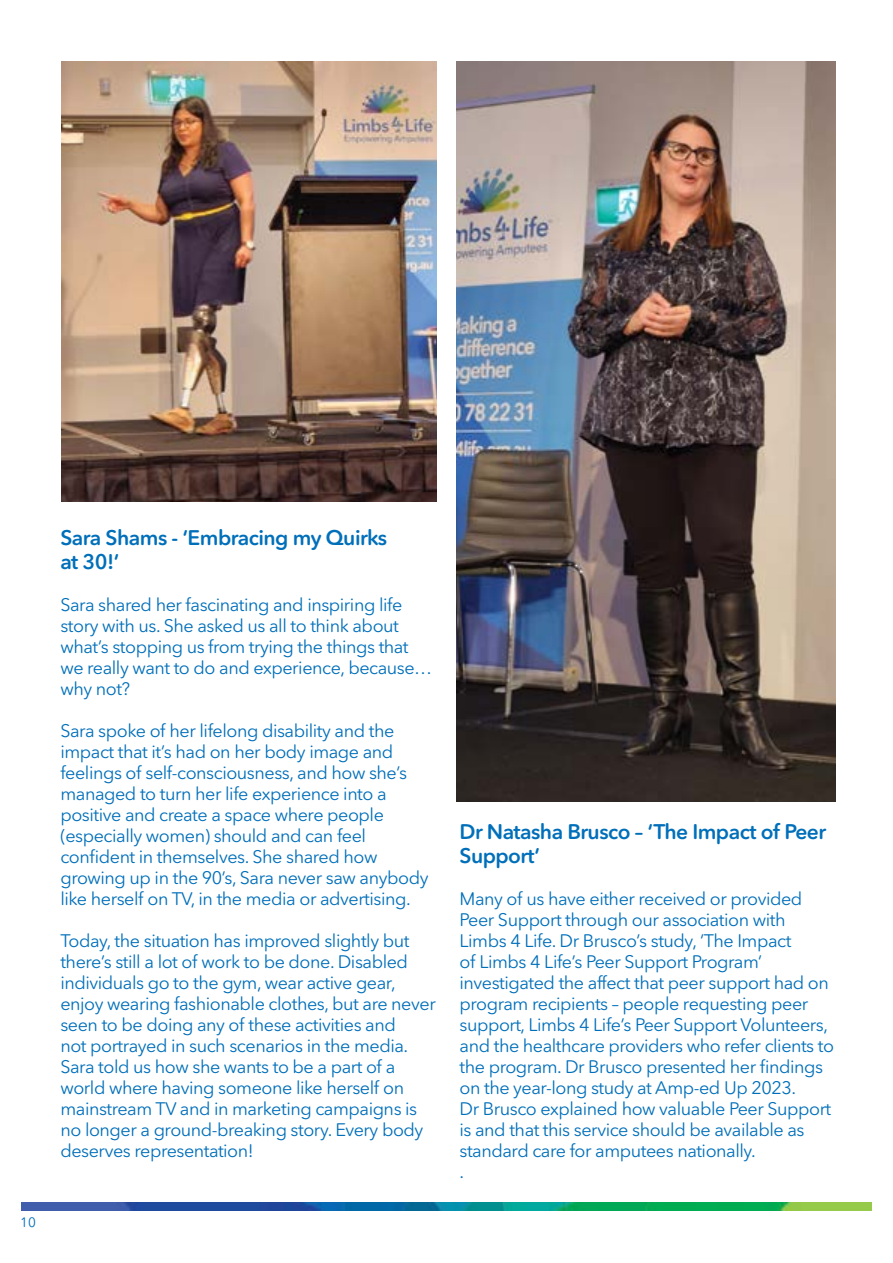
<style>
.page{position:relative;width:893px;height:1263px;background:#fff}
.page>*{position:absolute;margin:0;border:0;box-sizing:border-box;transform-origin:0 0}
.t1{font:600 21px/24px "Avenir Next Rounded Std";letter-spacing:-.025em;color:#006fba}
.t2{font:18px/21px "Avenir Next Rounded Std";letter-spacing:-.025em;color:#006fba}
.t3{font:13.5px "Avenir Next Rounded Std";color:#006fba}
</style>
<div class="page">
<img style="left:21px;top:1209px;width:851px;height:1px">
<img style="left:21px;top:1202px;width:851px;height:7px">
<img style="left:61px;top:61px;width:376px;height:441px">
<img style="left:456px;top:61px;width:380px;height:740px">
<p class="t3" style="left:20px;top:1214px;width:17px">10</p>
<p class="t1" style="left:60px;top:526px;width:328px">Sara Shams - ‘Embracing my Quirks at 30!’</p>
<p class="t2" style="left:60px;top:595px;width:373px">Sara shared her fascinating and inspiring life story with us. She asked us all to think about what’s stopping us from trying the things that we really want to do and experience, because… why not?</p>
<p class="t2" style="left:60px;top:721px;width:370px">Sara spoke of her lifelong disability and the impact that it’s had on her body image and feelings of self-consciousness, and how she’s managed to turn her life experience into a positive and create a space where people (especially women) should and can feel confident in themselves. She shared how growing up in the 90’s, Sara never saw anybody like herself on TV, in the media or advertising.</p>
<p class="t2" style="left:60px;top:931px;width:377px">Today, the situation has improved slightly but there’s still a lot of work to be done. Disabled individuals go to the gym, wear active gear, enjoy wearing fashionable clothes, but are never seen to be doing any of these activities and<br>not portrayed in such scenarios in the media.<br>Sara told us how she wants to be a part of a world where having someone like herself on mainstream TV and in marketing campaigns is no longer a ground-breaking story. Every body deserves representation!</p>
<p class="t1" style="left:459px;top:819px;width:368px">Dr Natasha Brusco – ‘The Impact of Peer<br>Support’</p>
<p class="t2" style="left:459px;top:888px;width:376px">Many of us have either received or provided Peer Support through our association with Limbs 4 Life. Dr Brusco’s study, ‘The Impact<br>of Limbs 4 Life’s Peer Support Program’ investigated the affect that peer support had on program recipients – people requesting peer support, Limbs 4 Life’s Peer Support Volunteers, and the healthcare providers who refer clients to the program. Dr Brusco presented her findings on the year-long study at Amp-ed Up 2023.<br>Dr Brusco explained how valuable Peer Support is and that this service should be available as standard care for amputees nationally.<br>.</p>
</div>
